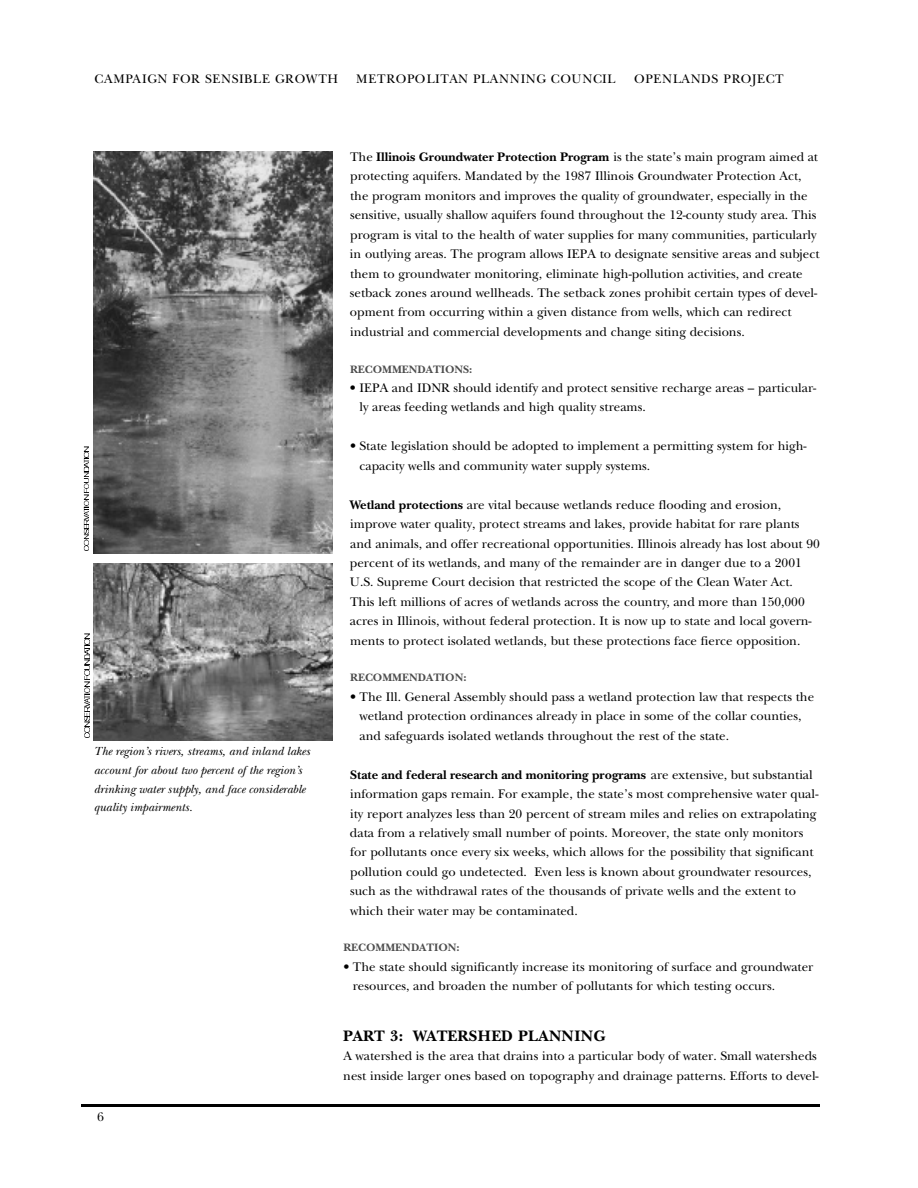
<style>
.page{position:relative;width:918px;height:1188px;background:#fff}
.page>*{position:absolute;margin:0;border:0;box-sizing:border-box;transform-origin:0 0}
.t1{font:700 15.9px "New Baskerville";letter-spacing:.025em;color:#000}
.t2{font:12.9px/19.5px "New Baskerville";color:#000}
.t3{font:12.9px "New Baskerville";letter-spacing:.055em;color:#000}
.t4{font:italic 12.3px/18.8px "New Baskerville";color:#000}
.t5{font:700 11.25px "New Baskerville";color:#4d4d4d}
.s1{font-weight:700}
</style>
<div class="page">
<hr style="left:81px;top:1104px;width:739px;height:3px;background:#000">
<img style="left:94px;top:152px;width:239px;height:402px">
<img style="left:93px;top:564px;width:240px;height:177px">
<svg style="left:83px;top:446px;width:6px;height:104px"></svg>
<svg style="left:84px;top:634px;width:6px;height:104px"></svg>
<p class="t3" style="left:95px;top:74px;width:245px">C A M PAIGN FOR SENSIBLE GROWTH</p>
<p class="t3" style="left:356px;top:74px;width:261px">METROPOLITAN PLANNING COUNCIL</p>
<p class="t3" style="left:634px;top:74px;width:151px">OPENLANDS PROJECT</p>
<p class="t4" style="left:94px;top:743px;width:218px">The region’s rivers, streams, and inland lakes account for about two percent of the region’s drinking water supply, and face considerable quality impairments.</p>
<p class="t2" style="left:97px;top:1109px;width:8px">6</p>
<p class="t2" style="left:350px;top:149px;width:471px">The <span class="s1">Illinois Groundwater Protection Program</span> is the state’s main program aimed at protecting aquifers. Mandated by the 1987 Illinois Groundwater Protection Act, the program monitors and improves the quality of groundwater, especially in the sensitive, usually shallow aquifers found throughout the 12-county study area. This program is vital to the health of water supplies for many communities, particularly in outlying areas. The program allows IEPA to designate sensitive areas and subject them to groundwater monitoring, eliminate high-pollution activities, and create setback zones around wellheads. The setback zones prohibit certain types of devel&shy;opment from occurring within a given distance from wells, which can redirect industrial and commercial developments and change siting decisions.</p>
<p class="t5" style="left:350px;top:365px;width:124px">RECOMMENDATIONS:</p>
<p class="t2" style="left:359px;top:380px;width:458px;text-indent:-9px">• IEPA and IDNR should identify and protect sensitive recharge areas – particular&shy;ly areas feeding wetlands and high quality streams.</p>
<p class="t2" style="left:360px;top:438px;width:449px;text-indent:-9px">• State legislation should be adopted to implement a permitting system for high&shy;capacity wells and community water supply systems.</p>
<p class="t2" style="left:350px;top:496px;width:471px"><span class="s1">Wetland protections</span> are vital because wetlands reduce flooding and erosion, improve water quality, protect streams and lakes, provide habitat for rare plants and animals, and offer recreational opportunities. Illinois already has lost about 90 percent of its wetlands, and many of the remainder are in danger due to a 2001<br>U.S. Supreme Court decision that restricted the scope of the Clean Water Act.<br>This left millions of acres of wetlands across the country, and more than 150,000 acres in Illinois, without federal protection. It is now up to state and local govern&shy;ments to protect isolated wetlands, but these protections face fierce opposition.</p>
<p class="t5" style="left:350px;top:674px;width:118px">RECOMMENDATION:</p>
<p class="t2" style="left:359px;top:689px;width:456px;text-indent:-9px">• The Ill. General Assembly should pass a wetland protection law that respects the wetland protection ordinances already in place in some of the collar counties, and safeguards isolated wetlands throughout the rest of the state.</p>
<p class="t2" style="left:350px;top:766px;width:470px"><span class="s1">State and federal research and monitoring programs</span> are extensive, but substantial information gaps remain. For example, the state’s most comprehensive water qual&shy;ity report analyzes less than 20 percent of stream miles and relies on extrapolating data from a relatively small number of points. Moreover, the state only monitors for pollutants once every six weeks, which allows for the possibility that significant pollution could go undetected. Even less is known about groundwater resources, such as the withdrawal rates of the thousands of private wells and the extent to which their water may be contaminated.</p>
<p class="t5" style="left:343px;top:944px;width:118px">RECOMMENDATION:</p>
<p class="t2" style="left:353px;top:959px;width:462px;text-indent:-9px">• The state should significantly increase its monitoring of surface and groundwater resources, and broaden the number of pollutants for which testing occurs.</p>
<p class="t1" style="left:343px;top:1030px;width:264px">PA RT 3: WATERSHED PLANNING</p>
<p class="t2" style="left:343px;top:1048px;width:477px">A watershed is the area that drains into a particular body of water. Small watersheds nest inside larger ones based on topography and drainage patterns. Efforts to devel-</p>
</div>
